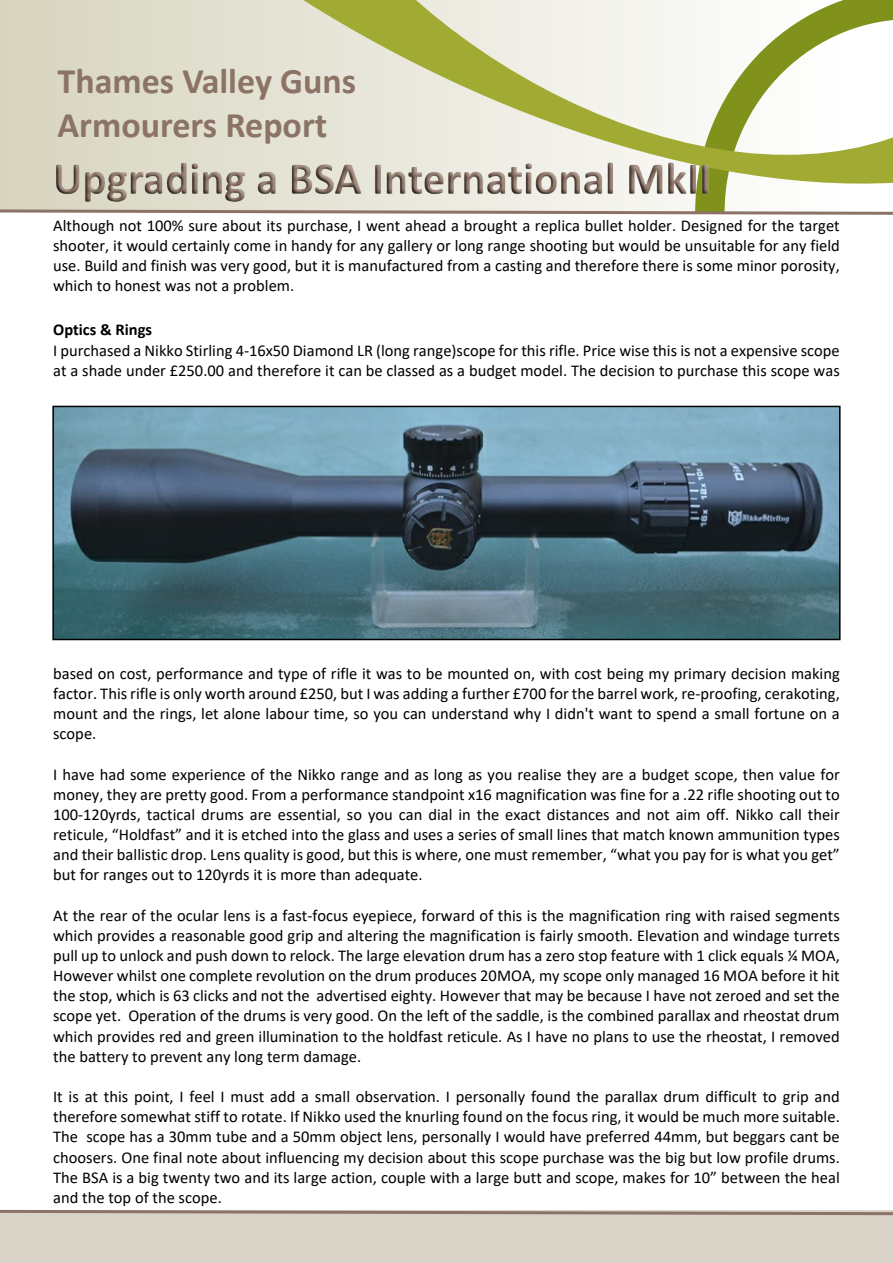
<style>
.page{position:relative;width:893px;height:1263px;background:#fff}
.page>*{position:absolute;margin:0;border:0;box-sizing:border-box;transform-origin:0 0}
.t1{font:700 36px/44px "Calibri";color:#8b7365}
.t2{font:16.5px/20.1px "Calibri";color:#000;text-align:justify}
.t3{font:700 16.5px "Calibri";color:#000}
</style>
<div class="page">
<svg style="left:0;top:0;width:893px;height:215px"></svg>
<img style="left:53px;top:148px;width:676px;height:57px">
<div style="left:0;top:1210px;width:893px;height:53px;background:#dad3c7"></div>
<svg style="left:0;top:1209px;width:893px;height:7px"></svg>
<img style="left:55px;top:409px;width:783px;height:228px">
<div style="left:52px;top:406px;width:789px;height:234px;border:2px solid #000"></div>
<h1 class="t1" style="left:58px;top:62px;width:300px">Thames Valley Guns<br>Armourers Report</h1>
<p class="t2" style="left:53px;top:217px;width:788px">Although not 100% sure about its purchase, I went ahead a brought a replica bullet holder. Designed for the target shooter, it would certainly come in handy for any gallery or long range shooting but would be unsuitable for any field use. Build and finish was very good, but it is manufactured from a casting and therefore there is some minor porosity, which to honest was not a problem.</p>
<p class="t3" style="left:53px;top:322px;width:100px">Optics &amp; Rings</p>
<p class="t2" style="left:53px;top:342px;width:788px">I purchased a Nikko Stirling 4-16x50 Diamond LR (long range)scope for this rifle. Price wise this is not a expensive scope at a shade under £250.00 and therefore it can be classed as a budget model. The decision to purchase this scope was</p>
<p class="t2" style="left:53px;top:665px;width:788px">based on cost, performance and type of rifle it was to be mounted on, with cost being my primary decision making factor. This rifle is only worth around £250, but I was adding a further £700 for the barrel work, re-proofing, cerakoting, mount and the rings, let alone labour time, so you can understand why I didn't want to spend a small fortune on a scope.</p>
<p class="t2" style="left:53px;top:765px;width:788px">I have had some experience of the Nikko range and as long as you realise they are a budget scope, then value for money, they are pretty good. From a performance standpoint x16 magnification was fine for a .22 rifle shooting out to 100-120yrds, tactical drums are essential, so you can dial in the exact distances and not aim off. Nikko call their reticule, “Holdfast” and it is etched into the glass and uses a series of small lines that match known ammunition types and their ballistic drop. Lens quality is good, but this is where, one must remember, “what you pay for is what you get” but for ranges out to 120yrds it is more than adequate.</p>
<p class="t2" style="left:53px;top:906px;width:788px">At the rear of the ocular lens is a fast-focus eyepiece, forward of this is the magnification ring with raised segments which provides a reasonable good grip and altering the magnification is fairly smooth. Elevation and windage turrets pull up to unlock and push down to relock. The large elevation drum has a zero stop feature with 1 click equals ¼ MOA, However whilst one complete revolution on the drum produces 20MOA, my scope only managed 16 MOA before it hit the stop, which is 63 clicks and not the advertised eighty. However that may be because I have not zeroed and set the scope yet. Operation of the drums is very good. On the left of the saddle, is the combined parallax and rheostat drum which provides red and green illumination to the holdfast reticule. As I have no plans to use the rheostat, I removed the battery to prevent any long term damage.</p>
<p class="t2" style="left:53px;top:1088px;width:788px">It is at this point, I feel I must add a small observation. I personally found the parallax drum difficult to grip and therefore somewhat stiff to rotate. If Nikko used the knurling found on the focus ring, it would be much more suitable.<br>The scope has a 30mm tube and a 50mm object lens, personally I would have preferred 44mm, but beggars cant be choosers. One final note about influencing my decision about this scope purchase was the big but low profile drums.<br>The BSA is a big twenty two and its large action, couple with a large butt and scope, makes for 10” between the heal and the top of the scope.</p>
</div>
